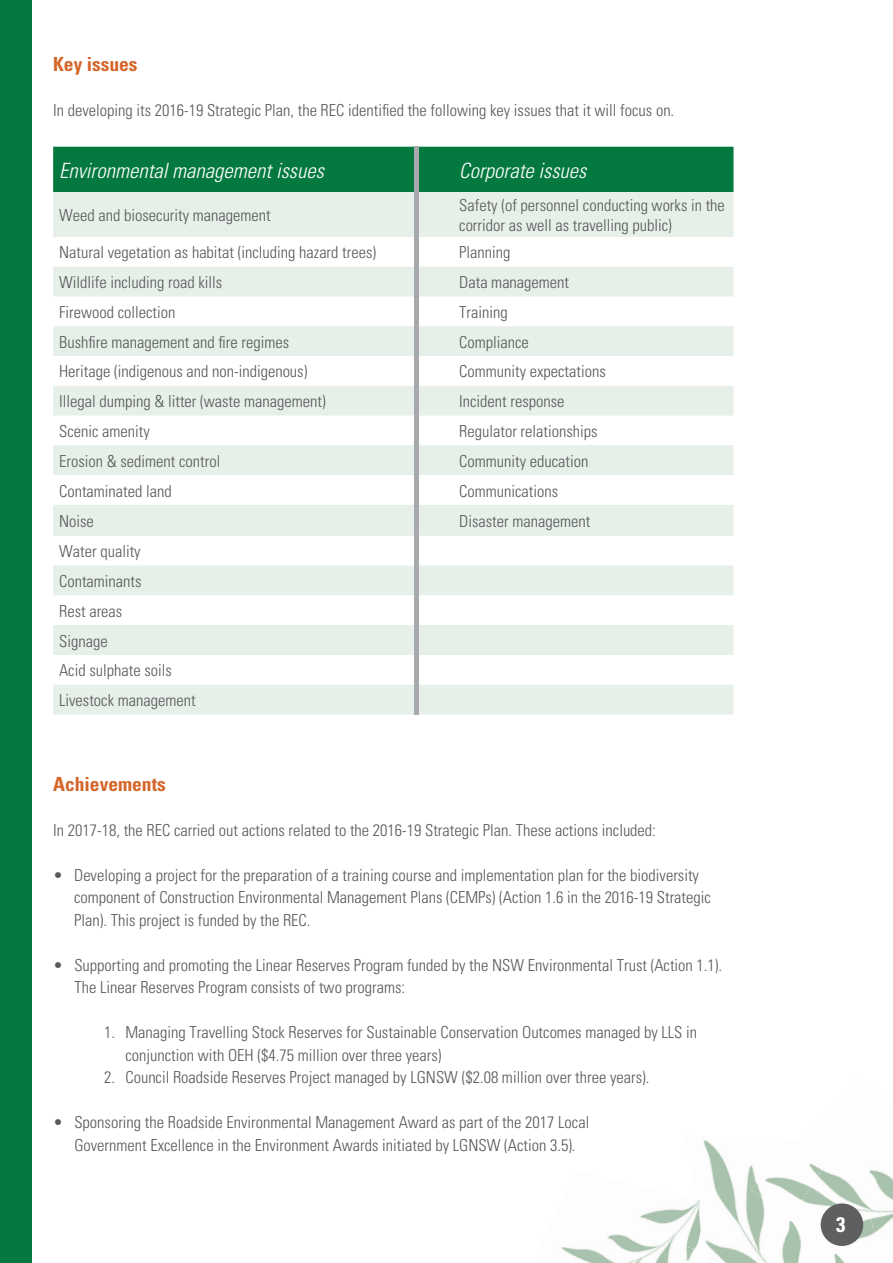
<style>
.page{position:relative;width:893px;height:1263px;background:#fff}
.page>*{position:absolute;margin:0;border:0;box-sizing:border-box;transform-origin:0 0}
.t1{font:italic 300 condensed 21px "Univers";color:#fff}
.t2{font:700 condensed 21px "Univers";color:#fff}
.t3{font:700 condensed 19.5px "Univers";color:#d56529}
.t4{font:300 condensed 16.5px/22.5px "Univers";color:#57585a}
</style>
<div class="page">
<div style="left:53px;top:147px;width:680px;height:45px;background:#04793f"></div>
<svg style="left:53px;top:192px;width:680px;height:522px;fill:#e6efe8"></svg>
<div style="left:414px;top:147px;width:5px;height:45px;background:#a8a9ad"></div>
<div style="left:414px;top:192px;width:5px;height:45px;background:#a8a9ad"></div>
<div style="left:414px;top:237px;width:5px;height:30px;background:#a8a9ad"></div>
<div style="left:414px;top:267px;width:5px;height:29px;background:#a8a9ad"></div>
<div style="left:414px;top:296px;width:5px;height:30px;background:#a8a9ad"></div>
<div style="left:414px;top:326px;width:5px;height:30px;background:#a8a9ad"></div>
<div style="left:414px;top:356px;width:5px;height:30px;background:#a8a9ad"></div>
<div style="left:414px;top:386px;width:5px;height:30px;background:#a8a9ad"></div>
<div style="left:414px;top:416px;width:5px;height:29px;background:#a8a9ad"></div>
<div style="left:414px;top:445px;width:5px;height:30px;background:#a8a9ad"></div>
<div style="left:414px;top:475px;width:5px;height:30px;background:#a8a9ad"></div>
<div style="left:414px;top:505px;width:5px;height:31px;background:#a8a9ad"></div>
<div style="left:414px;top:536px;width:5px;height:30px;background:#a8a9ad"></div>
<div style="left:414px;top:566px;width:5px;height:29px;background:#a8a9ad"></div>
<div style="left:414px;top:595px;width:5px;height:30px;background:#a8a9ad"></div>
<div style="left:414px;top:625px;width:5px;height:30px;background:#a8a9ad"></div>
<div style="left:414px;top:655px;width:5px;height:30px;background:#a8a9ad"></div>
<div style="left:414px;top:685px;width:5px;height:29px;background:#a8a9ad"></div>
<img style="left:562px;top:1249px;width:108px;height:14px">
<img style="left:561px;top:1209px;width:124px;height:40px">
<img style="left:685px;top:1140px;width:83px;height:123px">
<img style="left:782px;top:1221px;width:10px;height:42px">
<img style="left:697px;top:1200px;width:11px;height:27px">
<img style="left:878px;top:1171px;width:15px;height:60px">
<img style="left:792px;top:1170px;width:86px;height:93px">
<img style="left:750px;top:1140px;width:91px;height:75px">
<div style="left:821px;top:1203px;width:42px;height:43px;background:#5f5f62;border-radius:50%"></div>
<div style="left:0;top:0;width:32px;height:1263px;background:#04793f"></div>
<p class="t3" style="left:53px;top:52px;width:86px">Key issues</p>
<p class="t4" style="left:53px;top:99px;width:623px">In developing its 2016-19 Strategic Plan, the REC identified the following key issues that it will focus on.</p>
<p class="t1" style="left:59px;top:158px;width:266px">Environmental management issues</p>
<p class="t1" style="left:459px;top:158px;width:129px">Corporate issues</p>
<p class="t4" style="left:59px;top:204px;width:213px">Weed and biosecurity management</p>
<p class="t4" style="left:459px;top:195px;width:267px;line-height:19.8px">Safety (of personnel conducting works in the corridor as well as travelling public)</p>
<p class="t4" style="left:59px;top:241px;width:318px">Natural vegetation as habitat (including hazard trees)</p>
<p class="t4" style="left:459px;top:241px;width:53px">Planning</p>
<p class="t4" style="left:59px;top:271px;width:165px">Wildlife including road kills</p>
<p class="t4" style="left:459px;top:271px;width:111px">Data management</p>
<p class="t4" style="left:59px;top:301px;width:118px">Firewood collection</p>
<p class="t4" style="left:459px;top:301px;width:50px">Training</p>
<p class="t4" style="left:59px;top:331px;width:231px">Bushfire management and fire regimes</p>
<p class="t4" style="left:459px;top:331px;width:71px">Compliance</p>
<p class="t4" style="left:59px;top:360px;width:250px">Heritage (indigenous and non-indigenous)</p>
<p class="t4" style="left:459px;top:360px;width:148px">Community expectations</p>
<p class="t4" style="left:59px;top:390px;width:268px">Illegal dumping &amp; litter (waste management)</p>
<p class="t4" style="left:459px;top:390px;width:107px">Incident response</p>
<p class="t4" style="left:59px;top:420px;width:92px">Scenic amenity</p>
<p class="t4" style="left:459px;top:420px;width:140px">Regulator relationships</p>
<p class="t4" style="left:59px;top:450px;width:163px">Erosion &amp; sediment control</p>
<p class="t4" style="left:459px;top:450px;width:131px">Community education</p>
<p class="t4" style="left:59px;top:479px;width:114px">Contaminated land</p>
<p class="t4" style="left:459px;top:479px;width:100px">Communications</p>
<p class="t4" style="left:59px;top:510px;width:36px">Noise</p>
<p class="t4" style="left:459px;top:510px;width:133px">Disaster management</p>
<p class="t4" style="left:59px;top:537px;width:138px;line-height:29.7px">Water quality<br>Contaminants<br>Rest areas<br>Signage<br>Acid sulphate soils<br>Livestock management</p>
<p class="t3" style="left:53px;top:772px;width:114px">Achievements</p>
<p class="t4" style="left:53px;top:819px;width:604px">In 2017-18, the REC carried out actions related to the 2016-19 Strategic Plan. These actions included:</p>
<p class="t4" style="left:74px;top:864px;width:638px;text-indent:-21px">• Developing a project for the preparation of a training course and implementation plan for the biodiversity component of Construction Environmental Management Plans (CEMPs) (Action 1.6 in the 2016-19 Strategic<br>Plan). This project is funded by the REC.</p>
<p class="t4" style="left:74px;top:954px;width:649px;text-indent:-21px">• Supporting and promoting the Linear Reserves Program funded by the NSW Environmental Trust (Action 1.1).<br>The Linear Reserves Program consists of two programs:</p>
<p class="t4" style="left:125px;top:1021px;width:573px;text-indent:-21px">1. Managing Travelling Stock Reserves for Sustainable Conservation Outcomes managed by LLS in conjunction with OEH ($4.75 million over three years)</p>
<p class="t4" style="left:104px;top:1066px;width:547px">2. Council Roadside Reserves Project managed by LGNSW ($2.08 million over three years).</p>
<p class="t4" style="left:53px;top:1111px;width:538px;text-align:center">• Sponsoring the Roadside Environmental Management Award as part of the 2017 Local<br>Government Excellence in the Environment Awards initiated by LGNSW (Action 3.5).</p>
<p class="t2" style="left:836px;top:1212px;width:11px">3</p>
</div>
